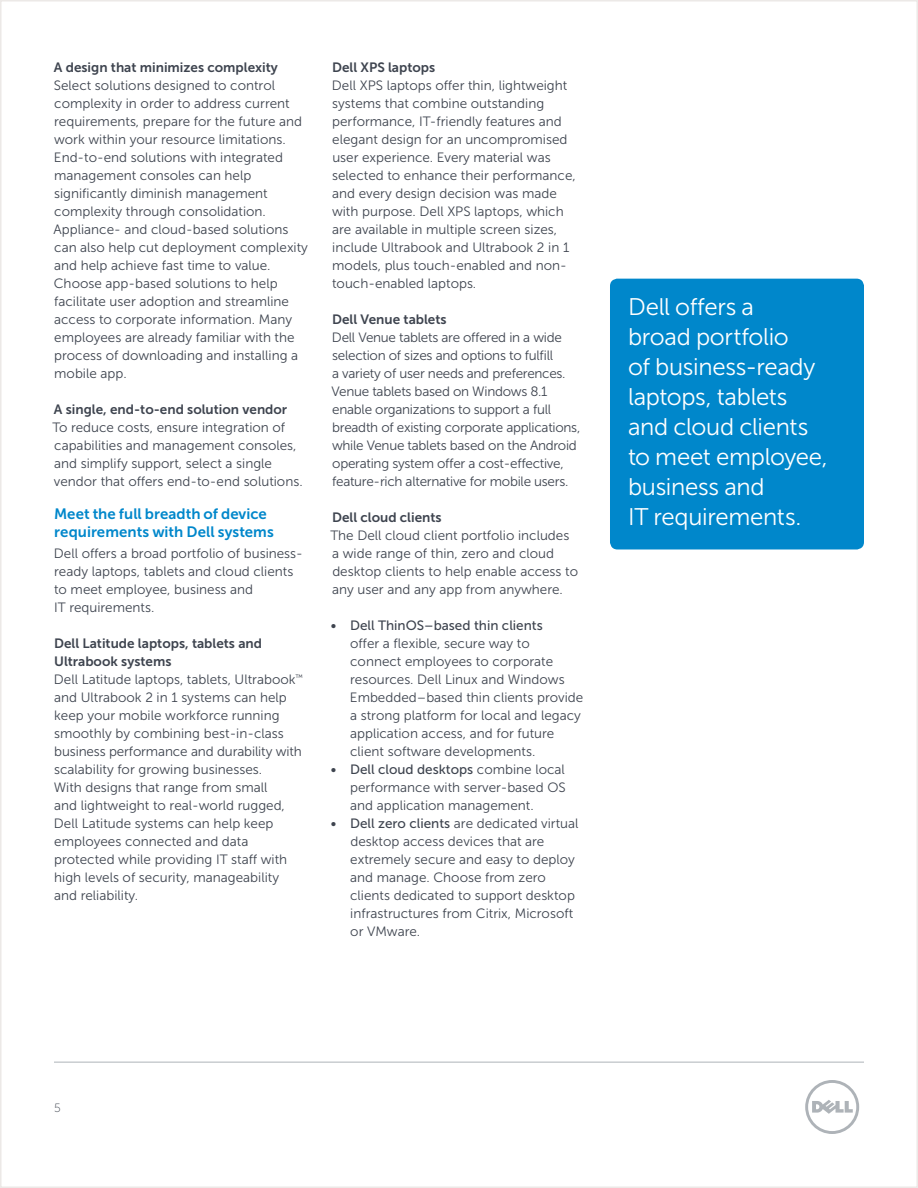
<style>
.page{position:relative;width:918px;height:1188px;background:#fff}
.page>*{position:absolute;margin:0;border:0;box-sizing:border-box;transform-origin:0 0}
.Pull_quote_in_box{font:24px/30px "Museo Sans For Dell 300";letter-spacing:-.01em;color:#fff}
.Paragraph_Header{font:15px/18px "Museo Sans For Dell 700";letter-spacing:.005em;color:#0087cb}
.Body_copy{font:13.5px/18px "Museo Sans For Dell 300";color:#3e444f}
.Body_copy-2{font:13.5px/18px "Museo Sans For Dell 300";letter-spacing:-.02em;color:#3e444f}
.Paragraph_Head_Secon{font:13.5px/18px "Museo Sans For Dell 700";color:#3e444f}
.t1{font:12px "Museo Sans For Dell 100";color:#3e444f}
.s1{font-family:"Museo Sans For Dell 500"}
</style>
<div class="page">
<hr style="left:54px;top:1062px;width:810px;height:1px;background:#aeb3b8">
<svg style="left:805px;top:1080px;width:54px;height:54px"></svg>
<div style="left:610px;top:279px;width:254px;height:270px;background:#0087cb;border-radius:7px"></div>
<p class="Paragraph_Head_Secon" style="left:54px;top:58px;width:226px">A design that minimizes complexity</p>
<p class="Body_copy" style="left:54px;top:76px;width:256px">Select solutions designed to control complexity in order to address current requirements, prepare for the future and work within your resource limitations.<br>End-to-end solutions with integrated management consoles can help significantly diminish management complexity through consolidation.<br>Appliance- and cloud-based solutions can also help cut deployment complexity and help achieve fast time to value.<br>Choose app-based solutions to help facilitate user adoption and streamline access to corporate information. Many employees are already familiar with the process of downloading and installing a mobile app.</p>
<p class="Paragraph_Head_Secon" style="left:54px;top:400px;width:235px">A single, end-to-end solution vendor</p>
<p class="Body_copy" style="left:52px;top:418px;width:252px">To reduce costs, ensure integration of capabilities and management consoles, and simplify support, select a single vendor that offers end-to-end solutions.</p>
<p class="Paragraph_Header" style="left:54px;top:505px;width:221px">Meet the full breadth of device requirements with Dell systems</p>
<p class="Body_copy" style="left:54px;top:544px;width:250px">Dell offers a broad portfolio of business&shy;ready laptops, tablets and cloud clients to meet employee, business and<br>IT requirements.</p>
<p class="Paragraph_Head_Secon" style="left:54px;top:634px;width:209px">Dell Latitude laptops, tablets and<br>Ultrabook systems</p>
<p class="Body_copy" style="left:54px;top:670px;width:251px">Dell Latitude laptops, tablets, Ultrabook<sup>™ </sup>and Ultrabook 2 in 1 systems can help keep your mobile workforce running smoothly by combining best-in-class business performance and durability with scalability for growing businesses.<br>With designs that range from small<br>and lightweight to real-world rugged, Dell Latitude systems can help keep employees connected and data protected while providing IT staff with high levels of security, manageability and reliability.</p>
<p class="Paragraph_Head_Secon" style="left:332px;top:58px;width:105px">Dell XPS laptops</p>
<p class="Body_copy" style="left:332px;top:76px;width:245px">Dell XPS laptops offer thin, lightweight systems that combine outstanding performance, IT-friendly features and elegant design for an uncompromised user experience. Every material was selected to enhance their performance, and every design decision was made with purpose. Dell XPS laptops, which are available in multiple screen sizes, include Ultrabook and Ultrabook 2 in 1 models, plus touch-enabled and non&shy;touch-enabled laptops.</p>
<p class="Paragraph_Head_Secon" style="left:332px;top:310px;width:116px">Dell Venue tablets</p>
<p class="Body_copy-2" style="left:332px;top:328px;width:250px">Dell Venue tablets are offered in a wide selection of sizes and options to fulfill<br>a variety of user needs and preferences.<br>Venue tablets based on Windows 8.1 enable organizations to support a full breadth of existing corporate applications, while Venue tablets based on the Android operating system offer a cost-effective, feature-rich alternative for mobile users.</p>
<p class="Paragraph_Head_Secon" style="left:332px;top:508px;width:111px">Dell cloud clients</p>
<p class="Body_copy" style="left:330px;top:526px;width:249px">The Dell cloud client portfolio includes a wide range of thin, zero and cloud desktop clients to help enable access to any user and any app from anywhere.</p>
<p class="Body_copy" style="left:350px;top:616px;width:235px;text-indent:-19px"><span class="s1">• Dell ThinOS–based thin clients<br></span>offer a flexible, secure way to connect employees to corporate resources. Dell Linux and Windows Embedded–based thin clients provide a strong platform for local and legacy application access, and for future client software developments.</p>
<p class="Body_copy" style="left:350px;top:760px;width:217px;text-align:justify;text-indent:-19px"><span class="s1">• Dell cloud desktops</span> combine local performance with server-based OS and application management.</p>
<p class="Body_copy" style="left:350px;top:814px;width:230px;text-indent:-19px"><span class="s1">• Dell zero clients</span> are dedicated virtual desktop access devices that are extremely secure and easy to deploy and manage. Choose from zero clients dedicated to support desktop infrastructures from Citrix, Microsoft or VMware.</p>
<p class="Pull_quote_in_box" style="left:628px;top:292px;width:201px">Dell offers a<br>broad portfolio<br>of business-ready laptops, tablets and cloud clients to meet employee, business and<br>IT requirements.</p>
<p class="t1" style="left:54px;top:1101px;width:8px">5</p>
</div>
